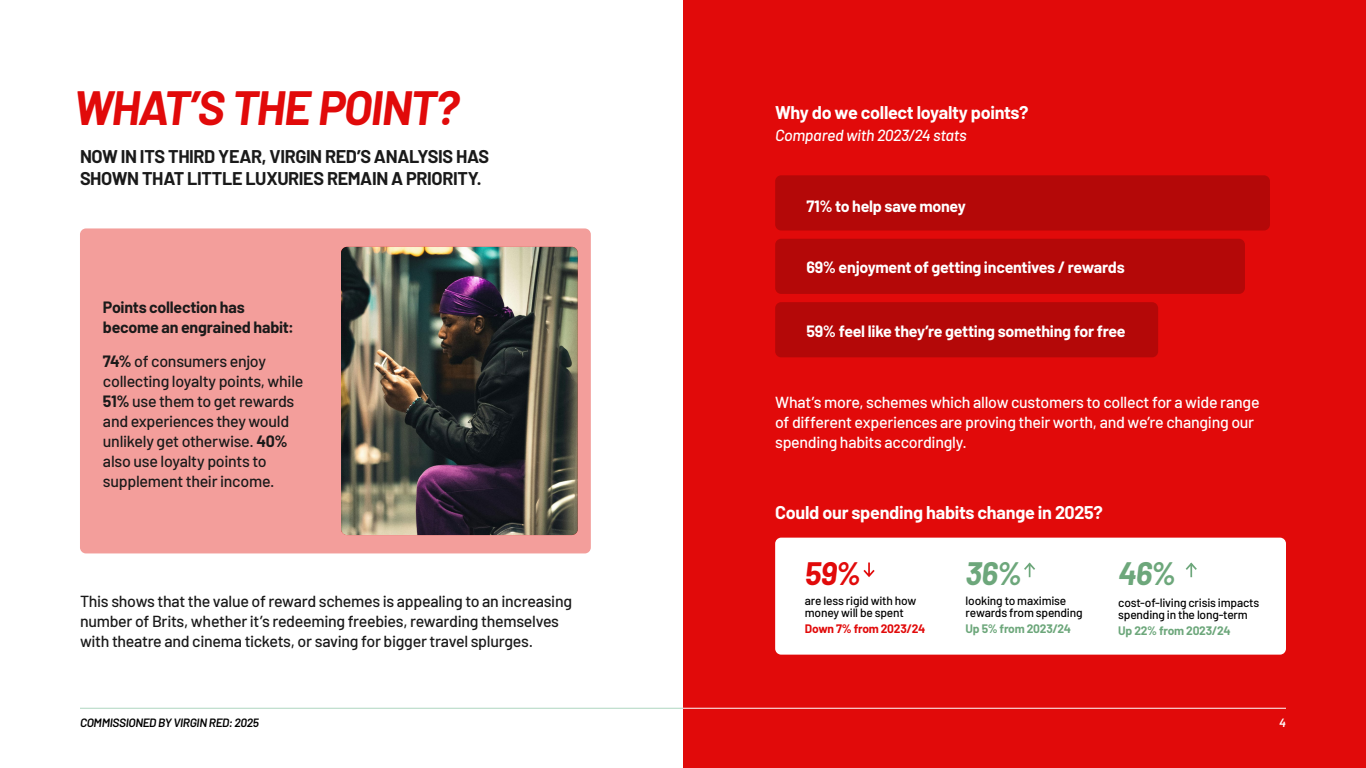
<style>
.page{position:relative;width:1366px;height:768px;background:#fff}
.page>*{position:absolute;margin:0;border:0;box-sizing:border-box;transform-origin:0 0}
.t1{font:italic 700 47px "Barlow";letter-spacing:-.035em;color:#e10a0a}
.t2{font:italic 700 31.7px "Barlow";color:#6da77b}
.t3{font:italic 700 31.7px "Barlow";color:#e10a0a}
.t4{font:700 18px/22px "Barlow";letter-spacing:-.02em;color:#1a1a1a}
.t5{font:700 18px "Barlow";letter-spacing:-.015em;color:#fff}
.t6{font:500 16px/20px "Barlow";letter-spacing:-.02em;color:#1a1a1a}
.t7{font:500 16px/20px "Barlow";letter-spacing:-.02em;color:#fff}
.t8{font:700 16px "Barlow";letter-spacing:-.015em;color:#fff}
.t9{font:700 16px/20px "Barlow";letter-spacing:-.015em;color:#1a1a1a}
.t10{font:italic 500 16px "Barlow";letter-spacing:-.02em;color:#fff}
.t11{font:500 12px/12px "Barlow";letter-spacing:-.02em;color:#000}
.t12{font:700 12px "Barlow";letter-spacing:-.02em;color:#6da77b}
.t13{font:italic 600 12px "Barlow";letter-spacing:-.025em;color:#000}
.t14{font:700 12px "Barlow";letter-spacing:-.02em;color:#e10a0a}
.t15{font:italic 600 12px "Barlow";color:#fff}
.s1{font-weight:700}
</style>
<div class="page">
<div style="left:683px;top:0;width:683px;height:768px;background:#e10a0a"></div>
<hr style="left:683px;top:708px;width:603px;height:1px;background:#fff">
<div style="left:775px;top:175px;width:495px;height:56px;background:#b40808;border-radius:6px"></div>
<div style="left:775px;top:239px;width:470px;height:55px;background:#b40808;border-radius:6px"></div>
<div style="left:775px;top:302px;width:383px;height:55px;background:#b40808;border-radius:6px"></div>
<div style="left:80px;top:228px;width:511px;height:325px;background:#f39e9b;border-radius:6px"></div>
<img style="left:341px;top:247px;width:237px;height:288px">
<hr style="left:80px;top:708px;width:603px;height:1px;background:#afd7c0">
<div style="left:775px;top:538px;width:511px;height:117px;background:#fff;border-radius:6px"></div>
<svg style="left:863px;top:562px;width:12px;height:15px"></svg>
<svg style="left:1024px;top:562px;width:11px;height:16px"></svg>
<svg style="left:1185px;top:562px;width:12px;height:16px"></svg>
<h1 class="t1" style="left:73px;top:73px;width:387px">WHAT’S THE POINT?</h1>
<p class="t4" style="left:80px;top:144px;width:411px">NOW IN ITS THIRD YEAR, VIRGIN RED’S ANALYSIS HAS<br>SHOWN THAT LITTLE LUXURIES REMAIN A PRIORITY.</p>
<p class="t9" style="left:103px;top:296px;width:193px">Points collection has become an engrained habit:</p>
<p class="t6" style="left:103px;top:350px;width:202px"><span class="s1">74%</span> of consumers enjoy collecting loyalty points, while<br><span class="s1">51%</span> use them to get rewards and experiences they would unlikely get otherwise. <span class="s1">40% </span>also use loyalty points to supplement their income.</p>
<p class="t6" style="left:80px;top:590px;width:494px">This shows that the value of reward schemes is appealing to an increasing number of Brits, whether it’s redeeming freebies, rewarding themselves with theatre and cinema tickets, or saving for bigger travel splurges.</p>
<p class="t13" style="left:80px;top:714px;width:180px">COMMISSIONED BY VIRGIN RED: 2025</p>
<p class="t5" style="left:775px;top:99px;width:255px">Why do we collect loyalty points?</p>
<p class="t10" style="left:775px;top:124px;width:193px">Compared with 2023/24 stats</p>
<p class="t8" style="left:806px;top:194px;width:161px">71% to help save money</p>
<p class="t8" style="left:806px;top:256px;width:320px">69% enjoyment of getting incentives / rewards</p>
<p class="t8" style="left:806px;top:319px;width:321px">59% feel like they’re getting something for free</p>
<p class="t7" style="left:775px;top:391px;width:486px">What’s more, schemes which allow customers to collect for a wide range of different experiences are proving their worth, and we’re changing our spending habits accordingly.</p>
<p class="t5" style="left:775px;top:500px;width:329px">Could our spending habits change in 2025?</p>
<h2 class="t3" style="left:805px;top:550px;width:57px">59%</h2>
<h2 class="t2" style="left:966px;top:550px;width:58px">36%</h2>
<h2 class="t2" style="left:1118px;top:550px;width:59px">46%</h2>
<p class="t11" style="left:805px;top:594px;width:113px">are less rigid with how money will be spent</p>
<p class="t14" style="left:805px;top:620px;width:122px">Down 7% from 2023/24</p>
<p class="t11" style="left:966px;top:594px;width:119px">looking to maximise rewards from spending</p>
<p class="t12" style="left:966px;top:620px;width:107px">Up 5% from 2023/24</p>
<p class="t11" style="left:1118px;top:596px;width:143px">cost-of-living crisis impacts spending in the long-term</p>
<p class="t12" style="left:1118px;top:622px;width:114px">Up 22% from 2023/24</p>
<p class="t15" style="left:1279px;top:714px;width:8px">4</p>
</div>
